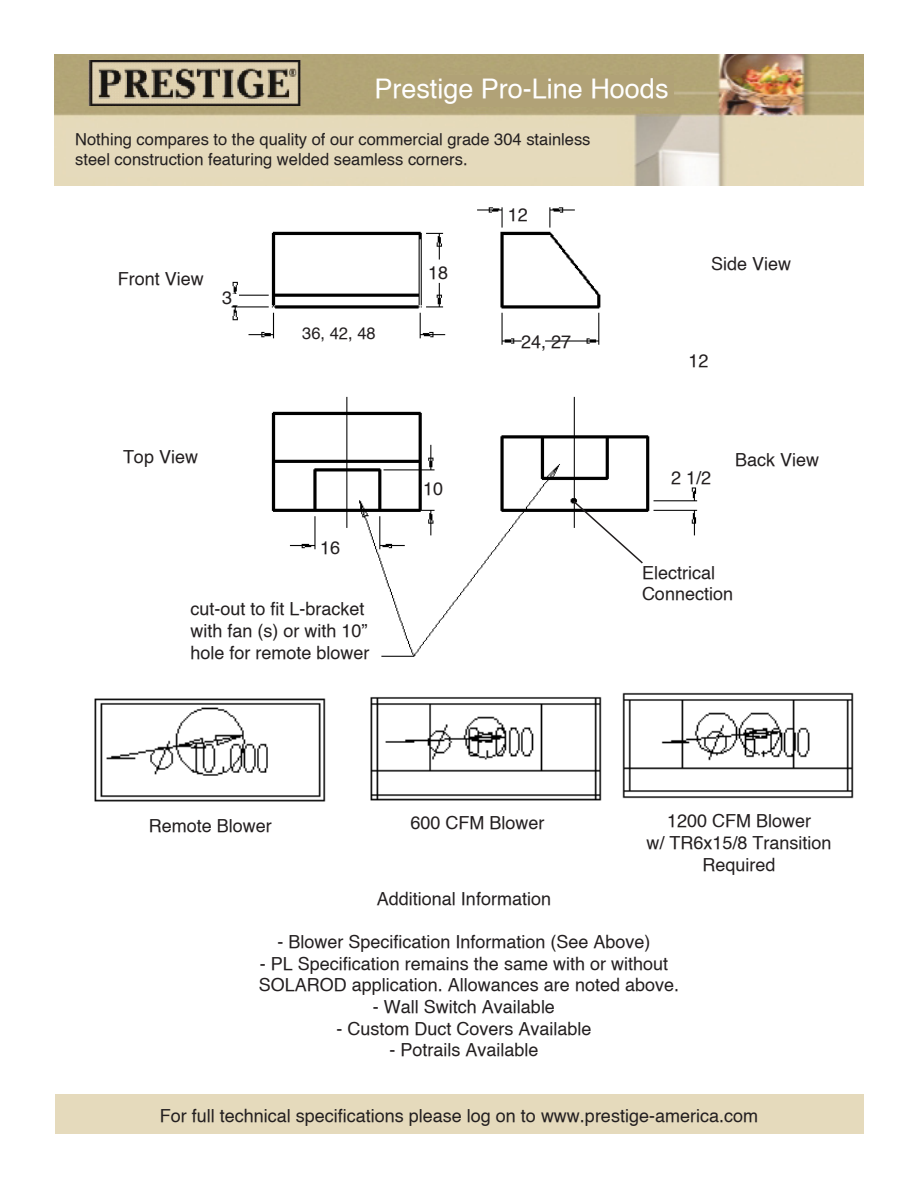
<style>
.page{position:relative;width:918px;height:1188px;background:#fff}
.page>*{position:absolute;margin:0;border:0;box-sizing:border-box;transform-origin:0 0}
.t1{font:27px "Helvetica";color:#fff}
.t2{font:18px/21.6px "Helvetica";color:#231f20}
.t3{font:16.5px "Helvetica";color:#231f20}
</style>
<div class="page">
<img style="left:54px;top:54px;width:810px;height:132px">
<div style="left:66px;top:128px;width:550px;height:49px;background:#e5dabc"></div>
<div style="left:55px;top:1095px;width:809px;height:39px;background:#e5dabc"></div>
<img style="left:88px;top:60px;width:213px;height:46px">
<div style="left:435px;top:75px;width:238px;height:32px;background:#b1a277"></div>
<img style="left:231px;top:207px;width:467px;height:450px">
<div style="left:149px;top:639px;width:227px;height:36px;background:#fff"></div>
<div style="left:542px;top:608px;width:246px;height:74px;background:#fff"></div>
<div style="left:322px;top:535px;width:19px;height:21px;background:#fff"></div>
<div style="left:424px;top:476px;width:15px;height:24px;background:#fff"></div>
<div style="left:230px;top:295px;width:9px;height:10px;background:#fff"></div>
<div style="left:431px;top:261px;width:16px;height:21px;background:#fff"></div>
<div style="left:509px;top:202px;width:19px;height:18px;background:#fff"></div>
<div style="left:524px;top:327px;width:20px;height:30px;background:#fff"></div>
<div style="left:671px;top:469px;width:41px;height:18px;background:#fff"></div>
<div style="left:284px;top:323px;width:112px;height:23px;background:#fff"></div>
<img style="left:370px;top:692px;width:484px;height:109px">
<img style="left:94px;top:698px;width:232px;height:104px">
<svg style="left:572px;top:499px;width:72px;height:66px"></svg>
<p class="t1" style="left:374px;top:70px;width:296px">Prestige Pro-Line Hoods</p>
<p class="t3" style="left:75px;top:128px;width:517px">Nothing compares to the quality of our commercial grade 304 stainless</p>
<p class="t3" style="left:75px;top:148px;width:394px">steel construction featuring welded seamless corners.</p>
<p class="t2" style="left:118px;top:269px;width:88px">Front View</p>
<p class="t2" style="left:222px;top:288px;width:12px">3</p>
<p class="t3" style="left:302px;top:323px;width:75px">36, 42, 48</p>
<p class="t2" style="left:428px;top:263px;width:22px">18</p>
<p class="t2" style="left:508px;top:205px;width:22px">12</p>
<p class="t2" style="left:521px;top:332px;width:52px">24, 27</p>
<p class="t2" style="left:711px;top:254px;width:82px">Side View</p>
<p class="t2" style="left:688px;top:351px;width:22px">12</p>
<p class="t2" style="left:123px;top:447px;width:77px">Top View</p>
<p class="t2" style="left:735px;top:450px;width:86px">Back View</p>
<p class="t2" style="left:320px;top:538px;width:22px">16</p>
<p class="t2" style="left:190px;top:599px;width:181px">cut-out to fit L-bracket with fan (s) or with 10” hole for remote blower</p>
<p class="t2" style="left:423px;top:479px;width:22px">10</p>
<p class="t2" style="left:671px;top:468px;width:42px">2 1/2</p>
<p class="t2" style="left:642px;top:563px;width:75px">Electrical</p>
<p class="t2" style="left:642px;top:584px;width:93px">Connection</p>
<p class="t2" style="left:149px;top:816px;width:125px">Remote Blower</p>
<p class="t2" style="left:411px;top:813px;width:136px">600 CFM Blower</p>
<p class="t2" style="left:667px;top:811px;width:146px">1200 CFM Blower</p>
<p class="t2" style="left:647px;top:833px;width:187px">w/ TR6x15/8 Transition</p>
<p class="t2" style="left:703px;top:855px;width:75px">Required</p>
<p class="t2" style="left:377px;top:889px;width:176px">Additional Information</p>
<p class="t2" style="left:277px;top:932px;width:375px">- Blower Specification Information (See Above)</p>
<p class="t2" style="left:260px;top:954px;width:410px">- PL Specification remains the same with or without</p>
<p class="t2" style="left:259px;top:975px;width:422px">SOLAROD application. Allowances are noted above.</p>
<p class="t2" style="left:373px;top:997px;width:184px">- Wall Switch Available</p>
<p class="t2" style="left:336px;top:1019px;width:257px">- Custom Duct Covers Available</p>
<p class="t2" style="left:389px;top:1040px;width:151px">- Potrails Available</p>
<p class="t2" style="left:160px;top:1106px;width:600px">For full technical specifications please log on to www.prestige-america.com</p>
</div>
